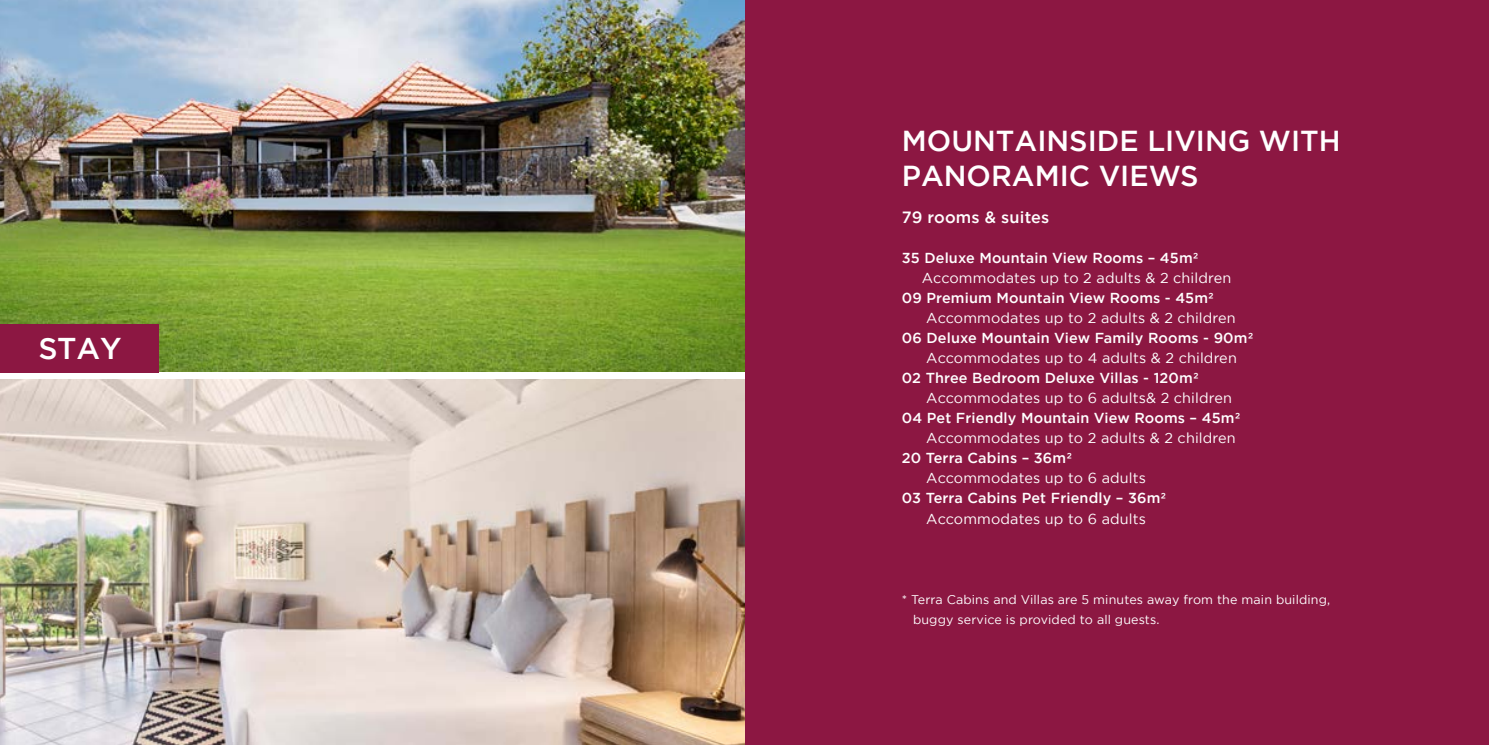
<style>
.page{position:relative;width:1489px;height:745px;background:#fff}
.page>*{position:absolute;margin:0;border:0;box-sizing:border-box;transform-origin:0 0}
.t1{font:500 30px "Gotham";color:#fff}
.t2{font:500 28.75px/34.5px "Gotham";color:#fff}
.t3{font:500 16.25px "Gotham";letter-spacing:.01em;color:#fff}
.t4{font:500 14.38px "Gotham";letter-spacing:.01em;color:#fff}
.t5{font:14.38px "Gotham";letter-spacing:.01em;color:#fff}
.t6{font:12.5px/20px "Gotham";letter-spacing:.01em;color:#fff}
</style>
<div class="page">
<div style="left:744px;top:0;width:744px;height:744px;background:#8c1742"></div>
<img style="left:0;top:0;width:744px;height:744px">
<div style="left:0;top:372px;width:744px;height:7px;background:#fff"></div>
<div style="left:0;top:324px;width:158px;height:48px;background:#8c1742"></div>
<h1 class="t1" style="left:38px;top:329px;width:85px">STAY</h1>
<h2 class="t2" style="left:901px;top:123px;width:440px">MOUNTAINSIDE LIVING WITH<br>PANORAMIC VIEWS</h2>
<p class="t3" style="left:901px;top:206px;width:149px">79 rooms &amp; suites</p>
<p class="t4" style="left:901px;top:248px;width:298px">35 Deluxe Mountain View Rooms – 45m2</p>
<p class="t5" style="left:921px;top:269px;width:311px">Accommodates up to 2 adults &amp; 2 children</p>
<p class="t4" style="left:901px;top:288px;width:313px">09 Premium Mountain View Rooms - 45m2</p>
<p class="t5" style="left:926px;top:309px;width:311px">Accommodates up to 2 adults &amp; 2 children</p>
<p class="t4" style="left:901px;top:328px;width:353px">06 Deluxe Mountain View Family Rooms - 90m2</p>
<p class="t5" style="left:926px;top:349px;width:312px">Accommodates up to 4 adults &amp; 2 children</p>
<p class="t4" style="left:901px;top:368px;width:298px">02 Three Bedroom Deluxe Villas - 120m2</p>
<p class="t5" style="left:926px;top:389px;width:307px">Accommodates up to 6 adults&amp; 2 children</p>
<p class="t4" style="left:901px;top:408px;width:340px">04 Pet Friendly Mountain View Rooms – 45m2</p>
<p class="t5" style="left:926px;top:429px;width:311px">Accommodates up to 2 adults &amp; 2 children</p>
<p class="t4" style="left:901px;top:448px;width:172px">20 Terra Cabins – 36m2</p>
<p class="t5" style="left:926px;top:469px;width:221px">Accommodates up to 6 adults</p>
<p class="t4" style="left:901px;top:488px;width:266px">03 Terra Cabins Pet Friendly – 36m2</p>
<p class="t5" style="left:926px;top:509px;width:221px">Accommodates up to 6 adults</p>
<p class="t6" style="left:913px;top:588px;width:419px;text-indent:-11px">* Terra Cabins and Villas are 5 minutes away from the main building, buggy service is provided to all guests.</p>
</div>
